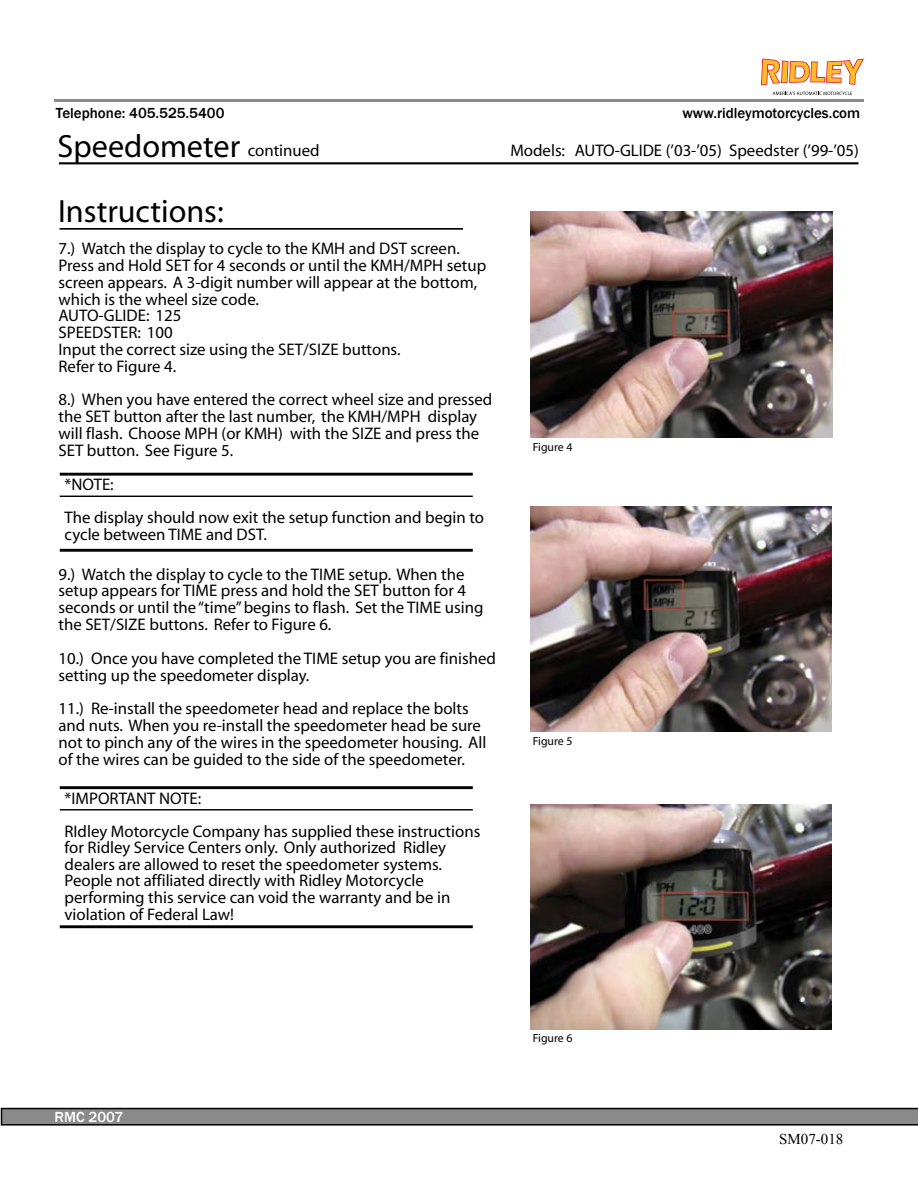
<style>
.page{position:relative;width:918px;height:1188px;background:#fff}
.page>*{position:absolute;margin:0;border:0;box-sizing:border-box;transform-origin:0 0}
.t1{font:32.25px "Myriad";color:#000}
.t2{font:16.8px/16.8px "Myriad";color:#000}
.t3{font:500 15px "Franklin Gothic";color:#000}
.t4{font:15px "Times New Roman";color:#020101}
.t5{font:500 15px "Franklin Gothic";color:#feffff}
.t6{font:11.85px "Myriad";color:#000}
</style>
<div class="page">
<svg style="left:0;top:1108px;width:918px;height:18px;background:#777"></svg>
<hr style="left:54px;top:99px;width:810px;height:3px;background:#8a8a8a">
<svg style="left:761px;top:58px;width:103px;height:27px"></svg>
<svg style="left:773px;top:92px;width:79px;height:3px"></svg>
<hr style="left:59px;top:162px;width:799px;height:2px;background:#000">
<hr style="left:60px;top:228px;width:403px;height:2px;background:#000">
<hr style="left:60px;top:473px;width:413px;height:3px;background:#000">
<hr style="left:60px;top:496px;width:413px;height:1px;background:#000">
<hr style="left:60px;top:549px;width:413px;height:3px;background:#000">
<hr style="left:60px;top:786px;width:413px;height:3px;background:#000">
<hr style="left:60px;top:809px;width:413px;height:1px;background:#000">
<hr style="left:60px;top:925px;width:413px;height:3px;background:#000">
<img style="left:530px;top:211px;width:302px;height:227px">
<img style="left:530px;top:506px;width:301px;height:226px">
<img style="left:530px;top:804px;width:302px;height:226px">
<p class="t3" style="left:56px;top:103px;width:170px">Telephone: 405.525.5400</p>
<p class="t3" style="left:682px;top:103px;width:179px">www.ridleymotorcycles.com</p>
<h1 class="t1" style="left:58px;top:130px;width:184px">Speedometer</h1>
<p class="t2" style="left:248px;top:143px;width:73px">continued</p>
<p class="t2" style="left:510px;top:143px;width:350px">Models: AUTO-GLIDE (’03-’05) Speedster (’99-’05)</p>
<h1 class="t1" style="left:58px;top:195px;width:167px">Instructions:</h1>
<p class="t2" style="left:58px;top:241px;width:429px">7.) Watch the display to cycle to the KMH and DST screen.<br>Press and Hold SET for 4 seconds or until the KMH/MPH setup screen appears. A 3-digit number will appear at the bottom, which is the wheel size code.<br>AUTO-GLIDE: 125<br>SPEEDSTER: 100<br>Input the correct size using the SET/SIZE buttons.<br>Refer to Figure 4.</p>
<p class="t2" style="left:58px;top:392px;width:435px">8.) When you have entered the correct wheel size and pressed the SET button after the last number, the KMH/MPH display will flash. Choose MPH (or KMH) with the SIZE and press the SET button. See Figure 5.</p>
<p class="t2" style="left:65px;top:469px;width:421px;line-height:33.2px">*NOTE:<br>The display should now exit the setup function and begin to</p>
<p class="t2" style="left:65px;top:527px;width:204px">cycle between TIME and DST.</p>
<p class="t2" style="left:58px;top:566px;width:426px">9.) Watch the display to cycle to the TIME setup. When the setup appears for TIME press and hold the SET button for 4 seconds or until the “time” begins to flash. Set the TIME using the SET/SIZE buttons. Refer to Figure 6.</p>
<p class="t2" style="left:58px;top:650px;width:439px">10.) Once you have completed the TIME setup you are finished setting up the speedometer display.</p>
<p class="t2" style="left:58px;top:701px;width:429px">11.) Re-install the speedometer head and replace the bolts and nuts. When you re-install the speedometer head be sure not to pinch any of the wires in the speedometer housing. All of the wires can be guided to the side of the speedometer.</p>
<p class="t2" style="left:65px;top:782px;width:417px;line-height:33.2px">*IMPORTANT NOTE:<br>RIdley Motorcycle Company has supplied these instructions</p>
<p class="t2" style="left:65px;top:840px;width:387px">for Ridley Service Centers only. Only authorized Ridley dealers are allowed to reset the speedometer systems.<br>People not affiliated directly with Ridley Motorcycle performing this service can void the warranty and be in violation of Federal Law!</p>
<p class="t6" style="left:533px;top:441px;width:41px">Figure 4</p>
<p class="t6" style="left:533px;top:735px;width:41px">Figure 5</p>
<p class="t5" style="left:54px;top:1107px;width:70px">RMC 2007</p>
<p class="t6" style="left:533px;top:1032px;width:41px">Figure 6</p>
<p class="t4" style="left:779px;top:1129px;width:66px">SM07-018</p>
</div>
